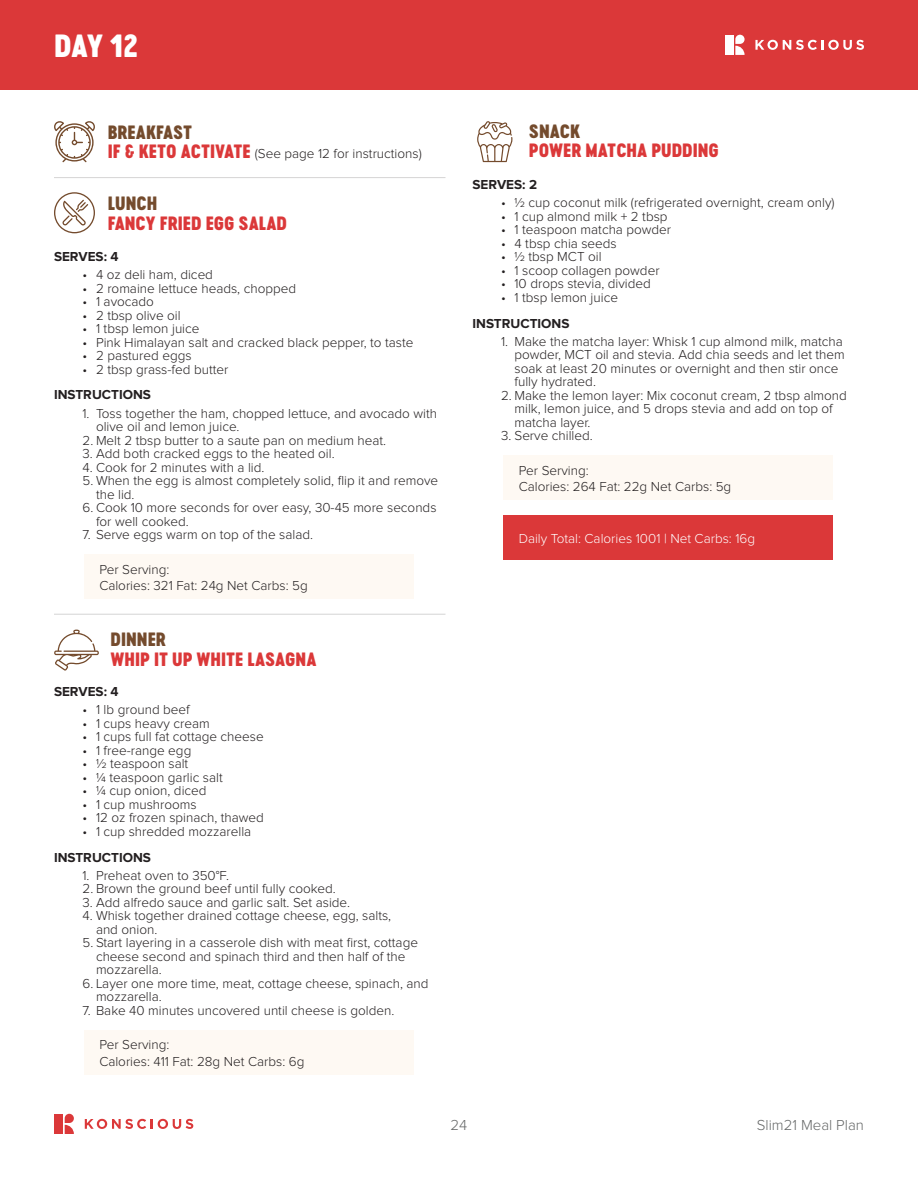
<style>
.page{position:relative;width:918px;height:1188px;background:#fff}
.page>*{position:absolute;margin:0;border:0;box-sizing:border-box;transform-origin:0 0}
.t1{font:30px "Cervo Neue Black Neue";color:#fff}
.t2{font:18px/19.5px "Cervo Neue Black Neue";color:#db3839}
.t3{font:18px "Cervo Neue Black Neue";color:#744b2d}
.t4{font:300 15px "Proxima Nova";color:#656767}
.t5{font:300 13.5px/13.5px "Proxima Nova";color:#231f20}
.t6{font:700 13.5px "Proxima Nova";color:#231f20}
.t7{font:300 13.5px "Proxima Nova";color:#fff}
.s1{font-family:"Cervo Neue Black Neue";font-weight:400;font-size:18px;color:#db3839}
.s2{color:#744b2d}
</style>
<div class="page">
<svg style="left:85px;top:1119px;width:108px;height:10px"></svg>
<div style="left:54px;top:1114px;width:9px;height:20px;background:#db3839"></div>
<svg style="left:65px;top:1125px;width:9px;height:9px"></svg>
<div style="left:65px;top:1114px;width:9px;height:9px;background:#db3839;border-radius:5px"></div>
<svg style="left:54px;top:121px;width:41px;height:41px"></svg>
<div style="left:84px;top:554px;width:330px;height:45px;background:#fef9f3"></div>
<div style="left:0;top:0;width:918px;height:90px;background:#db3839"></div>
<svg style="left:54px;top:192px;width:41px;height:41px"></svg>
<hr style="left:54px;top:177px;width:392px;height:1px;background:#231f20">
<svg style="left:755px;top:40px;width:109px;height:10px"></svg>
<div style="left:725px;top:35px;width:9px;height:20px;background:#fff"></div>
<svg style="left:735px;top:46px;width:10px;height:9px"></svg>
<div style="left:735px;top:35px;width:10px;height:9px;background:#fff;border-radius:5px"></div>
<hr style="left:54px;top:614px;width:392px;height:1px;background:#231f20">
<svg style="left:54px;top:630px;width:45px;height:41px"></svg>
<svg style="left:477px;top:121px;width:35px;height:41px"></svg>
<div style="left:503px;top:455px;width:330px;height:45px;background:#fef9f3"></div>
<div style="left:503px;top:515px;width:330px;height:45px;background:#db3839"></div>
<div style="left:84px;top:1030px;width:330px;height:44px;background:#fef9f3"></div>
<p class="t1" style="left:54px;top:24px;width:85px">DAY 12</p>
<p class="t3" style="left:108px;top:119px;width:86px">BREAKFAST</p>
<p class="t5" style="left:108px;top:148px;width:315px"><span class="s1">IF &amp; KETO ACTIVATE</span> (See page 12 for instructions)</p>
<p class="t2" style="left:108px;top:194px;width:181px"><span class="s2">LUNCH<br></span>FANCY FRIED EGG SALAD</p>
<p class="t6" style="left:54px;top:249px;width:66px">SERVES: 4</p>
<p class="t5" style="left:82px;top:269px;width:132px">• 4 oz deli ham, diced</p>
<p class="t5" style="left:82px;top:282px;width:215px">• 2 romaine lettuce heads, chopped</p>
<p class="t5" style="left:82px;top:296px;width:73px">• 1 avocado</p>
<p class="t5" style="left:82px;top:309px;width:100px">• 2 tbsp olive oil</p>
<p class="t5" style="left:82px;top:323px;width:119px">• 1 tbsp lemon juice</p>
<p class="t5" style="left:82px;top:336px;width:332px">• Pink Himalayan salt and cracked black pepper, to taste</p>
<p class="t5" style="left:82px;top:350px;width:111px">• 2 pastured eggs</p>
<p class="t5" style="left:82px;top:363px;width:147px">• 2 tbsp grass-fed butter</p>
<p class="t6" style="left:54px;top:387px;width:98px">INSTRUCTIONS</p>
<p class="t5" style="left:96px;top:407px;width:343px;text-indent:-14px">1. Toss together the ham, chopped lettuce, and avocado with olive oil and lemon juice.</p>
<p class="t5" style="left:82px;top:434px;width:305px">2. Melt 2 tbsp butter to a saute pan on medium heat.</p>
<p class="t5" style="left:82px;top:447px;width:254px">3. Add both cracked eggs to the heated oil.</p>
<p class="t5" style="left:82px;top:461px;width:183px">4. Cook for 2 minutes with a lid.</p>
<p class="t5" style="left:96px;top:474px;width:344px;text-indent:-14px">5. When the egg is almost completely solid, flip it and remove the lid.</p>
<p class="t5" style="left:96px;top:501px;width:342px;text-indent:-14px">6. Cook 10 more seconds for over easy, 30-45 more seconds for well cooked.</p>
<p class="t5" style="left:82px;top:528px;width:232px">7. Serve eggs warm on top of the salad.</p>
<p class="t5" style="left:99px;top:561px;width:210px;line-height:16.5px">Per Serving:<br>Calories: 321 Fat: 24g Net Carbs: 5g</p>
<p class="t2" style="left:111px;top:630px;width:207px"><span class="s2">DINNER<br></span>WHIP IT UP WHITE LASAGNA</p>
<p class="t6" style="left:54px;top:684px;width:66px">SERVES: 4</p>
<p class="t5" style="left:82px;top:704px;width:109px">• 1 lb ground beef</p>
<p class="t5" style="left:82px;top:717px;width:129px">• 1 cups heavy cream</p>
<p class="t5" style="left:82px;top:731px;width:183px">• 1 cups full fat cottage cheese</p>
<p class="t5" style="left:82px;top:744px;width:110px">• 1 free-range egg</p>
<p class="t5" style="left:82px;top:758px;width:107px">• ½ teaspoon salt</p>
<p class="t5" style="left:82px;top:771px;width:142px">• ¼ teaspoon garlic salt</p>
<p class="t5" style="left:82px;top:785px;width:126px">• ¼ cup onion, diced</p>
<p class="t5" style="left:82px;top:798px;width:116px">• 1 cup mushrooms</p>
<p class="t5" style="left:82px;top:812px;width:183px">• 12 oz frozen spinach, thawed</p>
<p class="t5" style="left:82px;top:825px;width:170px">• 1 cup shredded mozzarella</p>
<p class="t6" style="left:54px;top:849px;width:98px">INSTRUCTIONS</p>
<p class="t5" style="left:82px;top:869px;width:148px">1. Preheat oven to 350°F.</p>
<p class="t5" style="left:82px;top:883px;width:255px">2. Brown the ground beef until fully cooked.</p>
<p class="t5" style="left:82px;top:896px;width:269px">3. Add alfredo sauce and garlic salt. Set aside.</p>
<p class="t5" style="left:96px;top:910px;width:297px;text-indent:-14px">4. Whisk together drained cottage cheese, egg, salts, and onion.</p>
<p class="t5" style="left:96px;top:937px;width:324px;text-indent:-14px">5. Start layering in a casserole dish with meat first, cottage cheese second and spinach third and then half of the mozzarella.</p>
<p class="t5" style="left:96px;top:977px;width:334px;text-indent:-14px">6. Layer one more time, meat, cottage cheese, spinach, and mozzarella.</p>
<p class="t5" style="left:82px;top:1004px;width:313px">7. Bake 40 minutes uncovered until cheese is golden.</p>
<p class="t5" style="left:99px;top:1037px;width:207px;line-height:16.5px">Per Serving:<br>Calories: 411 Fat: 28g Net Carbs: 6g</p>
<p class="t2" style="left:529px;top:121px;width:192px"><span class="s2">SNACK<br></span>POWER MATCHA PUDDING</p>
<p class="t6" style="left:472px;top:177px;width:66px">SERVES: 2</p>
<p class="t5" style="left:501px;top:197px;width:335px">• ½ cup coconut milk (refrigerated overnight, cream only)</p>
<p class="t5" style="left:501px;top:210px;width:168px">• 1 cup almond milk + 2 tbsp</p>
<p class="t5" style="left:501px;top:224px;width:172px">• 1 teaspoon matcha powder</p>
<p class="t5" style="left:501px;top:237px;width:117px">• 4 tbsp chia seeds</p>
<p class="t5" style="left:501px;top:251px;width:102px">• ½ tbsp MCT oil</p>
<p class="t5" style="left:501px;top:264px;width:160px">• 1 scoop collagen powder</p>
<p class="t5" style="left:501px;top:278px;width:151px">• 10 drops stevia, divided</p>
<p class="t5" style="left:501px;top:291px;width:119px">• 1 tbsp lemon juice</p>
<p class="t6" style="left:472px;top:315px;width:98px">INSTRUCTIONS</p>
<p class="t5" style="left:514px;top:335px;width:332px;text-indent:-14px">1. Make the matcha layer: Whisk 1 cup almond milk, matcha powder, MCT oil and stevia. Add chia seeds and let them soak at least 20 minutes or overnight and then stir once fully hydrated.</p>
<p class="t5" style="left:514px;top:389px;width:334px;text-indent:-14px">2. Make the lemon layer: Mix coconut cream, 2 tbsp almond milk, lemon juice, and 5 drops stevia and add on top of matcha layer.</p>
<p class="t5" style="left:501px;top:430px;width:93px">3. Serve chilled.</p>
<p class="t5" style="left:519px;top:463px;width:214px;line-height:16.5px">Per Serving:<br>Calories: 264 Fat: 22g Net Carbs: 5g</p>
<p class="t7" style="left:519px;top:532px;width:238px">Daily Total: Calories 1001 | Net Carbs: 16g</p>
<p class="t4" style="left:451px;top:1118px;width:18px">24</p>
<p class="t4" style="left:757px;top:1118px;width:109px">Slim21 Meal Plan</p>
</div>
